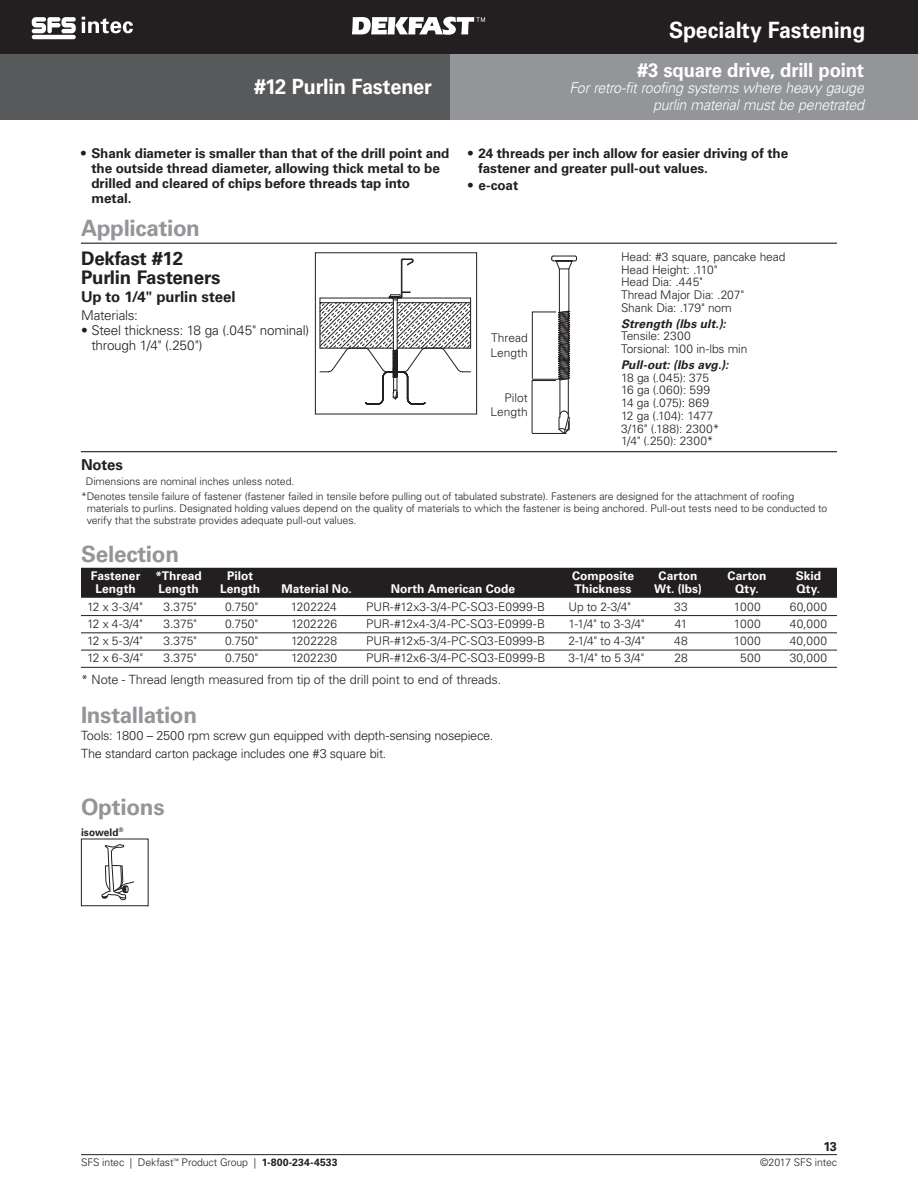
<style>
.page{position:relative;width:918px;height:1188px;background:#fff}
.page>*{position:absolute;margin:0;border:0;box-sizing:border-box;transform-origin:0 0}
.t1{font:700 22.5px "Univers LT Std";letter-spacing:-.015em;color:#939598}
.t2{font:700 22.5px "Univers LT Std";letter-spacing:-.015em;color:#fff;scale:.95 1}
.t3{font:700 21px "Univers LT Std";letter-spacing:-.015em;color:#fff;scale:.95 1}
.t4{font:700 19.5px "Univers LT Std";letter-spacing:-.01em;color:#fff;scale:.95 1}
.t5{font:700 18.75px/19.5px "Univers LT Std";letter-spacing:-.01em;color:#231f20}
.t6{font:italic 300 15px/16.5px "Univers LT Std";letter-spacing:-.02em;color:#fff;text-align:right;scale:.95 1}
.t7{font:700 15px "Univers LT Std";letter-spacing:-.005em;color:#231f20}
.t8{font:700 13.5px/15px "Univers LT Std";letter-spacing:-.005em;color:#231f20}
.t9{font:300 13.5px/15px "Univers LT Std";letter-spacing:-.015em;color:#231f20}
.t10{font:300 12.75px/17.2px "Univers LT Std";letter-spacing:-.02em;color:#231f20}
.t11{font:700 12.75px "Univers LT Std";color:#231f20}
.t12{font:300 12px/12.8px "Univers LT Std";letter-spacing:-.005em;color:#231f20}
.t13{font:700 12px "Univers LT Std";color:#fff}
.t14{font:italic 700 12px "Univers LT Std";letter-spacing:.005em;color:#231f20}
.t15{font:300 10.5px/15px "Univers LT Std";letter-spacing:-.005em;color:#231f20}
.t16{font:700 10.5px "Univers LT Std";letter-spacing:.015em;color:#231f20;scale:.95 1}
.s1{font-weight:700}
</style>
<div class="page">
<div style="left:0;top:53px;width:450px;height:67px;background:#58595b"></div>
<div style="left:450px;top:53px;width:468px;height:67px;background:#939598"></div>
<div style="left:0;top:0;width:918px;height:53px;background:#231f20"></div>
<svg style="left:82px;top:17px;width:51px;height:16px"></svg>
<hr style="left:32px;top:35px;width:44px;height:4px;background:#fff;border-radius:2px">
<svg style="left:32px;top:17px;width:44px;height:16px"></svg>
<svg style="left:352px;top:17px;width:133px;height:18px"></svg>
<hr style="left:81px;top:1154px;width:756px;height:1px;background:#231f20">
<hr style="left:81px;top:243px;width:756px;height:1px;background:#231f20">
<hr style="left:81px;top:451px;width:756px;height:1px;background:#231f20">
<div style="left:81px;top:568px;width:756px;height:16px;background:#231f20"></div>
<div style="left:81px;top:583px;width:756px;height:15px;background:#231f20"></div>
<hr style="left:81px;top:615px;width:756px;height:1px;background:#231f20">
<hr style="left:81px;top:633px;width:756px;height:1px;background:#231f20">
<hr style="left:81px;top:650px;width:756px;height:1px;background:#231f20">
<hr style="left:81px;top:667px;width:756px;height:1px;background:#231f20">
<hr style="left:401px;top:260px;width:1px;height:33px;background:#231f20">
<hr style="left:402px;top:260px;width:1px;height:33px;background:#231f20">
<svg style="left:401px;top:258px;width:13px;height:7px"></svg>
<svg style="left:319px;top:291px;width:152px;height:114px"></svg>
<div style="left:315px;top:252px;width:162px;height:162px;border:1px solid #231f20"></div>
<hr style="left:569px;top:269px;width:1px;height:42px;background:#231f20">
<hr style="left:559px;top:269px;width:1px;height:43px;background:#231f20">
<svg style="left:551px;top:255px;width:26px;height:15px"></svg>
<div style="left:81px;top:839px;width:68px;height:67px;border:1px solid #231f20"></div>
<svg style="left:101px;top:838px;width:34px;height:69px"></svg>
<svg style="left:531px;top:310px;width:40px;height:124px"></svg>
<h2 class="t3" style="left:254px;top:77px;width:189px">#12 Purlin Fastener</h2>
<h1 class="t2" style="left:669px;top:20px;width:208px">Specialty Fastening</h1>
<h3 class="t4" style="left:637px;top:61px;width:240px">#3 square drive, drill point</h3>
<p class="t6" style="left:569px;top:81px;width:312px">For retro-fit roofing systems where heavy gauge purlin material must be penetrated</p>
<p class="t8" style="left:92px;top:147px;width:360px;text-indent:-11px">• Shank diameter is smaller than that of the drill point and the outside thread diameter, allowing thick metal to be drilled and cleared of chips before threads tap into metal.</p>
<p class="t8" style="left:479px;top:147px;width:311px;text-indent:-11px">• 24 threads per inch allow for easier driving of the fastener and greater pull-out values.</p>
<p class="t8" style="left:468px;top:178px;width:52px">• e-coat</p>
<h1 class="t1" style="left:81px;top:218px;width:121px">Application</h1>
<h3 class="t5" style="left:81px;top:249px;width:141px">Dekfast #12<br>Purlin Fasteners</h3>
<p class="t7" style="left:81px;top:290px;width:156px">Up to 1/4" purlin steel</p>
<p class="t9" style="left:81px;top:309px;width:59px">Materials:</p>
<p class="t9" style="left:91px;top:324px;width:219px;text-indent:-10px">• Steel thickness: 18 ga (.045" nominal) through 1/4" (.250")</p>
<p class="t12" style="left:491px;top:332px;width:39px;line-height:14.4px">Thread<br>Length</p>
<p class="t12" style="left:491px;top:391px;width:39px;line-height:14.4px;text-align:right">Pilot<br>Length</p>
<p class="t12" style="left:621px;top:251px;width:166px">Head: #3 square, pancake head<br>Head Height: .110"<br>Head Dia: .445"<br>Thread Major Dia: .207"<br>Shank Dia: .179" nom</p>
<p class="t14" style="left:621px;top:318px;width:106px">Strength (lbs ult.):</p>
<p class="t12" style="left:621px;top:331px;width:128px">Tensile: 2300<br>Torsional: 100 in-lbs min</p>
<p class="t14" style="left:621px;top:359px;width:109px">Pull-out: (lbs avg.):</p>
<p class="t12" style="left:621px;top:372px;width:100px">18 ga (.045): 375<br>16 ga (.060): 599<br>14 ga (.075): 869<br>12 ga (.104): 1477<br>3/16" (.188): 2300*<br>1/4" (.250): 2300*</p>
<p class="t7" style="left:81px;top:458px;width:44px">Notes</p>
<p class="t15" style="left:81px;top:475px;width:715px;text-indent:5px">Dimensions are nominal inches unless noted.<br>* Denotes tensile failure of fastener (fastener failed in tensile before pulling out of tabulated substrate). Fasteners are designed for the attachment of roofing</p>
<p class="t15" style="left:87px;top:503px;width:742px;line-height:12px">materials to purlins. Designated holding values depend on the quality of materials to which the fastener is being anchored. Pull-out tests need to be conducted to verify that the substrate provides adequate pull-out values.</p>
<h1 class="t1" style="left:81px;top:543px;width:100px">Selection</h1>
<p class="t13" style="left:91px;top:570px;width:51px">Fastener</p>
<p class="t13" style="left:155px;top:570px;width:48px">*Thread</p>
<p class="t13" style="left:227px;top:570px;width:27px">Pilot</p>
<p class="t13" style="left:572px;top:570px;width:64px">Composite</p>
<p class="t13" style="left:659px;top:570px;width:40px">Carton</p>
<p class="t13" style="left:728px;top:570px;width:40px">Carton</p>
<p class="t13" style="left:796px;top:570px;width:27px">Skid</p>
<p class="t13" style="left:96px;top:583px;width:42px">Length</p>
<p class="t13" style="left:159px;top:583px;width:42px">Length</p>
<p class="t13" style="left:220px;top:583px;width:42px">Length</p>
<p class="t13" style="left:281px;top:583px;width:72px">Material No.</p>
<p class="t13" style="left:391px;top:583px;width:126px">North American Code</p>
<p class="t13" style="left:575px;top:583px;width:59px">Thickness</p>
<p class="t13" style="left:654px;top:583px;width:49px">Wt. (lbs)</p>
<p class="t13" style="left:735px;top:583px;width:25px">Qty.</p>
<p class="t13" style="left:797px;top:583px;width:25px">Qty.</p>
<p class="t12" style="left:87px;top:601px;width:57px">12 x 3-3/4"</p>
<p class="t12" style="left:163px;top:601px;width:35px">3.375"</p>
<p class="t12" style="left:225px;top:601px;width:35px">0.750"</p>
<p class="t12" style="left:291px;top:601px;width:47px">1202224</p>
<p class="t12" style="left:366px;top:601px;width:181px">PUR-#12x3-3/4-PC-SQ3-E0999-B</p>
<p class="t12" style="left:569px;top:601px;width:64px">Up to 2-3/4"</p>
<p class="t12" style="left:674px;top:601px;width:15px">33</p>
<p class="t12" style="left:734px;top:601px;width:28px">1000</p>
<p class="t12" style="left:790px;top:601px;width:39px">60,000</p>
<p class="t12" style="left:87px;top:618px;width:57px">12 x 4-3/4"</p>
<p class="t12" style="left:163px;top:618px;width:35px">3.375"</p>
<p class="t12" style="left:225px;top:618px;width:35px">0.750"</p>
<p class="t12" style="left:291px;top:618px;width:48px">1202226</p>
<p class="t12" style="left:366px;top:618px;width:181px">PUR-#12x4-3/4-PC-SQ3-E0999-B</p>
<p class="t12" style="left:568px;top:618px;width:78px">1-1/4" to 3-3/4"</p>
<p class="t12" style="left:675px;top:618px;width:14px">41</p>
<p class="t12" style="left:734px;top:618px;width:28px">1000</p>
<p class="t12" style="left:790px;top:618px;width:39px">40,000</p>
<p class="t12" style="left:87px;top:635px;width:57px">12 x 5-3/4"</p>
<p class="t12" style="left:163px;top:635px;width:35px">3.375"</p>
<p class="t12" style="left:225px;top:635px;width:35px">0.750"</p>
<p class="t12" style="left:291px;top:635px;width:48px">1202228</p>
<p class="t12" style="left:366px;top:635px;width:181px">PUR-#12x5-3/4-PC-SQ3-E0999-B</p>
<p class="t12" style="left:568px;top:635px;width:78px">2-1/4" to 4-3/4"</p>
<p class="t12" style="left:674px;top:635px;width:15px">48</p>
<p class="t12" style="left:734px;top:635px;width:28px">1000</p>
<p class="t12" style="left:790px;top:635px;width:39px">40,000</p>
<p class="t12" style="left:87px;top:652px;width:58px">12 x 6-3/4"</p>
<p class="t12" style="left:163px;top:652px;width:35px">3.375"</p>
<p class="t12" style="left:225px;top:652px;width:35px">0.750"</p>
<p class="t12" style="left:291px;top:652px;width:48px">1202230</p>
<p class="t12" style="left:366px;top:652px;width:181px">PUR-#12x6-3/4-PC-SQ3-E0999-B</p>
<p class="t12" style="left:568px;top:652px;width:77px">3-1/4" to 5 3/4"</p>
<p class="t12" style="left:674px;top:652px;width:15px">28</p>
<p class="t12" style="left:740px;top:652px;width:22px">500</p>
<p class="t12" style="left:790px;top:652px;width:39px">30,000</p>
<p class="t10" style="left:81px;top:672px;width:422px">* Note - Thread length measured from tip of the drill point to end of threads.</p>
<h1 class="t1" style="left:81px;top:704px;width:118px">Installation</h1>
<p class="t10" style="left:81px;top:728px;width:414px">Tools: 1800 – 2500 rpm screw gun equipped with depth-sensing nosepiece.<br>The standard carton package includes one #3 square bit.</p>
<h1 class="t1" style="left:81px;top:797px;width:85px">Options</h1>
<p class="t16" style="left:81px;top:827px;width:46px">isoweld<sup>®</sup></p>
<p class="t11" style="left:823px;top:1141px;width:15px">13</p>
<p class="t15" style="left:81px;top:1156px;width:258px">SFS intec | Dekfast<sup>™</sup> Product Group | <span class="s1">1-800-234-4533</span></p>
<p class="t15" style="left:760px;top:1156px;width:78px">©2017 SFS intec</p>
</div>
